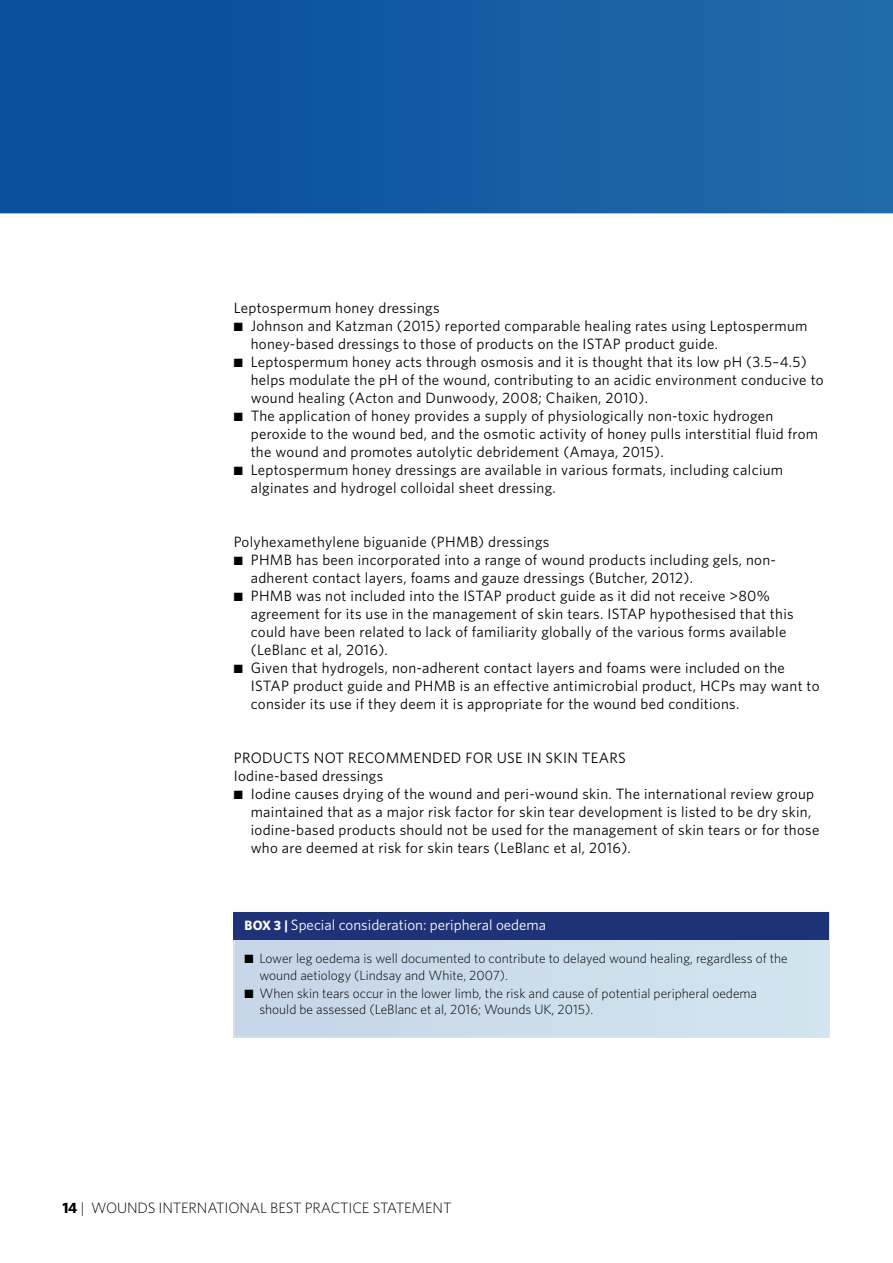
<style>
.page{position:relative;width:893px;height:1263px;background:#fff}
.page>*{position:absolute;margin:0;border:0;box-sizing:border-box;transform-origin:0 0}
.t1{font:15px/18px "Whitney";letter-spacing:.02em;color:#000}
.t2{font:300 15px "Whitney";letter-spacing:-.01em;color:#000}
.t3{font:15px "Whitney";color:#fff}
.t4{font:300 13.5px/16.5px "Whitney";color:#000}
.s1{font-weight:700;font-size:13.5px}
.s2{font-weight:700}
</style>
<div class="page">
<svg style="left:0;top:0;width:893px;height:213px"></svg>
<div style="left:234px;top:912px;width:595px;height:125px;background:#cdddeb"></div>
<div style="left:234px;top:912px;width:595px;height:28px;background:#1e3278"></div>
<p class="t1" style="left:234px;top:298px;width:207px">Leptospermum honey dressings</p>
<p class="t1" style="left:251px;top:316px;width:558px;text-indent:-17px">■ Johnson and Katzman (2015) reported comparable healing rates using Leptospermum honey-based dressings to those of products on the ISTAP product guide.</p>
<p class="t1" style="left:251px;top:352px;width:574px;text-indent:-17px">■ Leptospermum honey acts through osmosis and it is thought that its low pH (3.5–4.5) helps modulate the pH of the wound, contributing to an acidic environment conducive to wound healing (Acton and Dunwoody, 2008; Chaiken, 2010).</p>
<p class="t1" style="left:251px;top:406px;width:569px;text-indent:-17px">■ The application of honey provides a supply of physiologically non-toxic hydrogen peroxide to the wound bed, and the osmotic activity of honey pulls interstitial fluid from the wound and promotes autolytic debridement (Amaya, 2015).</p>
<p class="t1" style="left:251px;top:460px;width:534px;text-indent:-17px">■ Leptospermum honey dressings are available in various formats, including calcium alginates and hydrogel colloidal sheet dressing.</p>
<p class="t1" style="left:234px;top:532px;width:317px">Polyhexamethylene biguanide (PHMB) dressings</p>
<p class="t1" style="left:251px;top:550px;width:527px;text-indent:-17px">■ PHMB has been incorporated into a range of wound products including gels, non&shy;adherent contact layers, foams and gauze dressings (Butcher, 2012).</p>
<p class="t1" style="left:251px;top:586px;width:544px;text-indent:-17px">■ PHMB was not included into the ISTAP product guide as it did not receive &gt;80% agreement for its use in the management of skin tears. ISTAP hypothesised that this could have been related to lack of familiarity globally of the various forms available (LeBlanc et al, 2016).</p>
<p class="t1" style="left:251px;top:658px;width:570px;text-indent:-17px">■ Given that hydrogels, non-adherent contact layers and foams were included on the<br>ISTAP product guide and PHMB is an effective antimicrobial product, HCPs may want to consider its use if they deem it is appropriate for the wound bed conditions.</p>
<p class="t1" style="left:234px;top:748px;width:394px">PRODUCTS NOT RECOMMENDED FOR USE IN SKIN TEARS<br>Iodine-based dressings</p>
<p class="t1" style="left:251px;top:784px;width:570px;text-indent:-17px">■ Iodine causes drying of the wound and peri-wound skin. The international review group maintained that as a major risk factor for skin tear development is listed to be dry skin, iodine-based products should not be used for the management of skin tears or for those who are deemed at risk for skin tears (LeBlanc et al, 2016).</p>
<p class="t3" style="left:245px;top:916px;width:303px"><span class="s1">BOX 3 |</span> Special consideration: peripheral oedema</p>
<p class="t4" style="left:259px;top:950px;width:530px;text-indent:-15px">■ Lower leg oedema is well documented to contribute to delayed wound healing, regardless of the wound aetiology (Lindsay and White, 2007).</p>
<p class="t4" style="left:259px;top:984px;width:499px;text-indent:-15px">■ When skin tears occur in the lower limb, the risk and cause of potential peripheral oedema should be assessed (LeBlanc et al, 2016; Wounds UK, 2015).</p>
<p class="t2" style="left:62px;top:1199px;width:391px"><span class="s2">14</span> | WOUNDS INTERNATIONAL BEST PRACTICE STATEMENT</p>
</div>
